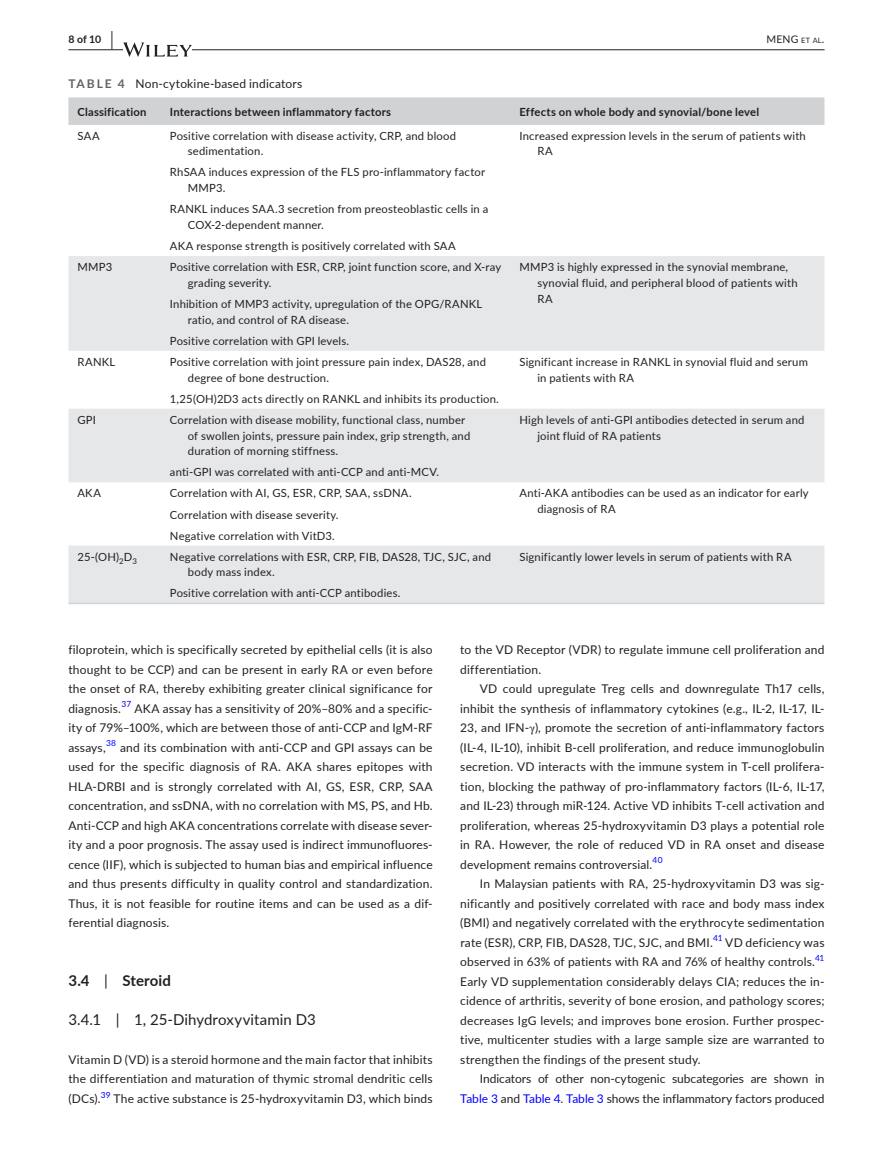
<style>
.page{position:relative;width:893px;height:1174px;background:#fff}
.page>*{position:absolute;margin:0;border:0;box-sizing:border-box;transform-origin:0 0}
.t1{font:15px "Lato";letter-spacing:.005em;color:#231f20}
.t2{font:700 15px "Lato";letter-spacing:.005em;color:#231f20}
.t3{font:12px/19.5px "Lato";letter-spacing:.01em;color:#231f20;text-align:justify}
.t4{font:11.25px/15.8px "Lato";letter-spacing:.015em;color:#231f20}
.t5{font:700 11.25px "Lato";letter-spacing:.02em;color:#231f20}
.t6{font:10.5px "Lato";color:#231f20}
.t7{font:700 10.5px "Lato";color:#231f20}
.t8{font:8.4px "Lato";letter-spacing:-.01em;color:#00f}
.s1{font-size:19.5px}
.s2{font-size:7.35px}
.s3{font-weight:700;color:#636366}
.s4{font-weight:400}
.s5{font-family:"STIX"}
.s6{color:#00f}
</style>
<div class="page">
<hr style="left:68px;top:49px;width:756px;height:1px;background:#231f20">
<svg style="left:123px;top:42px;width:69px;height:15px"></svg>
<div style="left:68px;top:97px;width:756px;height:28px;background:#d1d2d4"></div>
<svg style="left:68px;top:256px;width:756px;height:346px;fill:#e6e7e9"></svg>
<hr style="left:68px;top:602px;width:93px;height:2px;background:#d1d2d4">
<hr style="left:161px;top:602px;width:349px;height:2px;background:#d1d2d4">
<hr style="left:510px;top:602px;width:314px;height:2px;background:#d1d2d4">
<p class="t7" style="left:68px;top:31px;width:46px">8 of 10 <span class="s1">|</span></p>
<p class="t6" style="left:766px;top:31px;width:59px">MENG <span class="s2">et al</span>.</p>
<p class="t3" style="left:68px;top:73px;width:235px"><span class="s3">TABLE 4</span> Non-cytokine-based indicators</p>
<p class="t5" style="left:77px;top:103px;width:71px">Classification</p>
<p class="t5" style="left:170px;top:103px;width:223px">Interactions between inflammatory factors</p>
<p class="t5" style="left:519px;top:103px;width:241px">Effects on whole body and synovial/bone level</p>
<p class="t4" style="left:77px;top:127px;width:24px">SAA</p>
<p class="t4" style="left:188px;top:127px;width:270px;text-indent:-18px">Positive correlation with disease activity, CRP, and blood sedimentation.</p>
<p class="t4" style="left:537px;top:127px;width:270px;text-indent:-18px">Increased expression levels in the serum of patients with<br>RA</p>
<p class="t4" style="left:188px;top:164px;width:299px;text-indent:-18px">RhSAA induces expression of the FLS pro-inflammatory factor<br>MMP3.</p>
<p class="t4" style="left:188px;top:201px;width:302px;text-indent:-18px">RANKL induces SAA.3 secretion from preosteoblastic cells in a<br>COX-2-dependent manner.</p>
<p class="t4" style="left:170px;top:238px;width:287px">AKA response strength is positively correlated with SAA</p>
<p class="t4" style="left:77px;top:259px;width:36px">MMP3</p>
<p class="t4" style="left:188px;top:259px;width:315px;text-indent:-18px">Positive correlation with ESR, CRP, joint function score, and X-ray grading severity.</p>
<p class="t4" style="left:537px;top:259px;width:262px;text-indent:-18px">MMP3 is highly expressed in the synovial membrane, synovial fluid, and peripheral blood of patients with<br>RA</p>
<p class="t4" style="left:188px;top:295px;width:296px;text-indent:-18px">Inhibition of MMP3 activity, upregulation of the OPG/RANKL ratio, and control of RA disease.</p>
<p class="t4" style="left:170px;top:332px;width:181px">Positive correlation with GPI levels.</p>
<p class="t4" style="left:77px;top:353px;width:39px">RANKL</p>
<p class="t4" style="left:188px;top:353px;width:300px;text-indent:-18px">Positive correlation with joint pressure pain index, DAS28, and degree of bone destruction.</p>
<p class="t4" style="left:537px;top:353px;width:272px;text-indent:-18px">Significant increase in RANKL in synovial fluid and serum in patients with RA</p>
<p class="t4" style="left:170px;top:390px;width:331px">1,25(OH)2D3 acts directly on RANKL and inhibits its production.</p>
<p class="t4" style="left:77px;top:411px;width:20px">GPI</p>
<p class="t4" style="left:188px;top:411px;width:284px;text-indent:-18px">Correlation with disease mobility, functional class, number of swollen joints, pressure pain index, grip strength, and duration of morning stiffness.</p>
<p class="t4" style="left:537px;top:411px;width:269px;text-indent:-18px">High levels of anti-GPI antibodies detected in serum and joint fluid of RA patients</p>
<p class="t4" style="left:170px;top:464px;width:271px">anti-GPI was correlated with anti-CCP and anti-MCV.</p>
<p class="t4" style="left:77px;top:485px;width:25px">AKA</p>
<p class="t4" style="left:170px;top:485px;width:243px">Correlation with AI, GS, ESR, CRP, SAA, ssDNA.</p>
<p class="t4" style="left:537px;top:485px;width:273px;text-indent:-18px">Anti-AKA antibodies can be used as an indicator for early diagnosis of RA</p>
<p class="t4" style="left:170px;top:503px;width:170px;line-height:21px">Correlation with disease severity.<br>Negative correlation with VitD3.</p>
<p class="t4" style="left:77px;top:548px;width:61px">25-(OH)<sub>2</sub>D<sub>3</sub></p>
<p class="t4" style="left:188px;top:548px;width:305px;text-indent:-18px">Negative correlations with ESR, CRP, FIB, DAS28, TJC, SJC, and body mass index.</p>
<p class="t4" style="left:519px;top:548px;width:274px">Significantly lower levels in serum of patients with RA</p>
<p class="t4" style="left:170px;top:585px;width:232px">Positive correlation with anti-CCP antibodies.</p>
<p class="t3" style="left:68px;top:639px;width:366px">filoprotein, which is specifically secreted by epithelial cells (it is also thought to be CCP) and can be present in early RA or even before the onset of RA, thereby exhibiting greater clinical significance for diagnosis.</p>
<p class="t8" style="left:121px;top:698px;width:11px">37</p>
<p class="t3" style="left:68px;top:698px;width:366px;text-indent:66px">AKA assay has a sensitivity of 20%–80% and a specific&shy;ity of 79%–100%, which are between those of anti-CCP and IgM-RF assays,</p>
<p class="t8" style="left:106px;top:737px;width:12px">38</p>
<p class="t3" style="left:68px;top:737px;width:366px;text-indent:52px">and its combination with anti-CCP and GPI assays can be used for the specific diagnosis of RA. AKA shares epitopes with HLA-DRBI and is strongly correlated with AI, GS, ESR, CRP, SAA concentration, and ssDNA, with no correlation with MS, PS, and Hb.<br>Anti-CCP and high AKA concentrations correlate with disease sever&shy;ity and a poor prognosis. The assay used is indirect immunofluores&shy;cence (IIF), which is subjected to human bias and empirical influence and thus presents difficulty in quality control and standardization.<br>Thus, it is not feasible for routine items and can be used as a dif&shy;ferential diagnosis.</p>
<p class="t2" style="left:68px;top:969px;width:104px">3.4 <span class="s4">|</span> Steroid</p>
<p class="t1" style="left:68px;top:1008px;width:249px">3.4.1 | 1, 25-Dihydroxyvitamin D3</p>
<p class="t3" style="left:68px;top:1049px;width:366px">Vitamin D (VD) is a steroid hormone and the main factor that inhibits the differentiation and maturation of thymic stromal dendritic cells (DCs).<sup>39</sup> The active substance is 25-hydroxyvitamin D3, which binds</p>
<p class="t3" style="left:460px;top:639px;width:366px">to the VD Receptor (VDR) to regulate immune cell proliferation and differentiation.</p>
<p class="t3" style="left:460px;top:678px;width:366px;text-indent:20px">VD could upregulate Treg cells and downregulate Th17 cells, inhibit the synthesis of inflammatory cytokines (e.g., IL-2, IL-17, IL-23, and IFN-<span class="s5">γ</span>), promote the secretion of anti-inflammatory factors (IL-4, IL-10), inhibit B-cell proliferation, and reduce immunoglobulin secretion. VD interacts with the immune system in T-cell prolifera&shy;tion, blocking the pathway of pro-inflammatory factors (IL-6, IL-17, and IL-23) through miR-124. Active VD inhibits T-cell activation and proliferation, whereas 25-hydroxyvitamin D3 plays a potential role in RA. However, the role of reduced VD in RA onset and disease development remains controversial.<sup>40</sup></p>
<p class="t3" style="left:460px;top:873px;width:366px;text-indent:20px">In Malaysian patients with RA, 25-hydroxyvitamin D3 was sig&shy;nificantly and positively correlated with race and body mass index (BMI) and negatively correlated with the erythrocyte sedimentation rate (ESR), CRP, FIB, DAS28, TJC, SJC, and BMI.</p>
<p class="t8" style="left:713px;top:932px;width:11px">41</p>
<p class="t3" style="left:460px;top:932px;width:366px;text-indent:265px">VD deficiency was observed in 63% of patients with RA and 76% of healthy controls.</p>
<p class="t8" style="left:815px;top:952px;width:11px">41</p>
<p class="t3" style="left:460px;top:971px;width:366px">Early VD supplementation considerably delays CIA; reduces the in&shy;cidence of arthritis, severity of bone erosion, and pathology scores; decreases IgG levels; and improves bone erosion. Further prospec&shy;tive, multicenter studies with a large sample size are warranted to strengthen the findings of the present study.</p>
<p class="t3" style="left:460px;top:1068px;width:366px;text-align:right">Indicators of other non-cytogenic subcategories are shown in<br><span class="s6">Table 3</span> and <span class="s6">Table 4</span>. <span class="s6">Table 3</span> shows the inflammatory factors produced</p>
</div>
